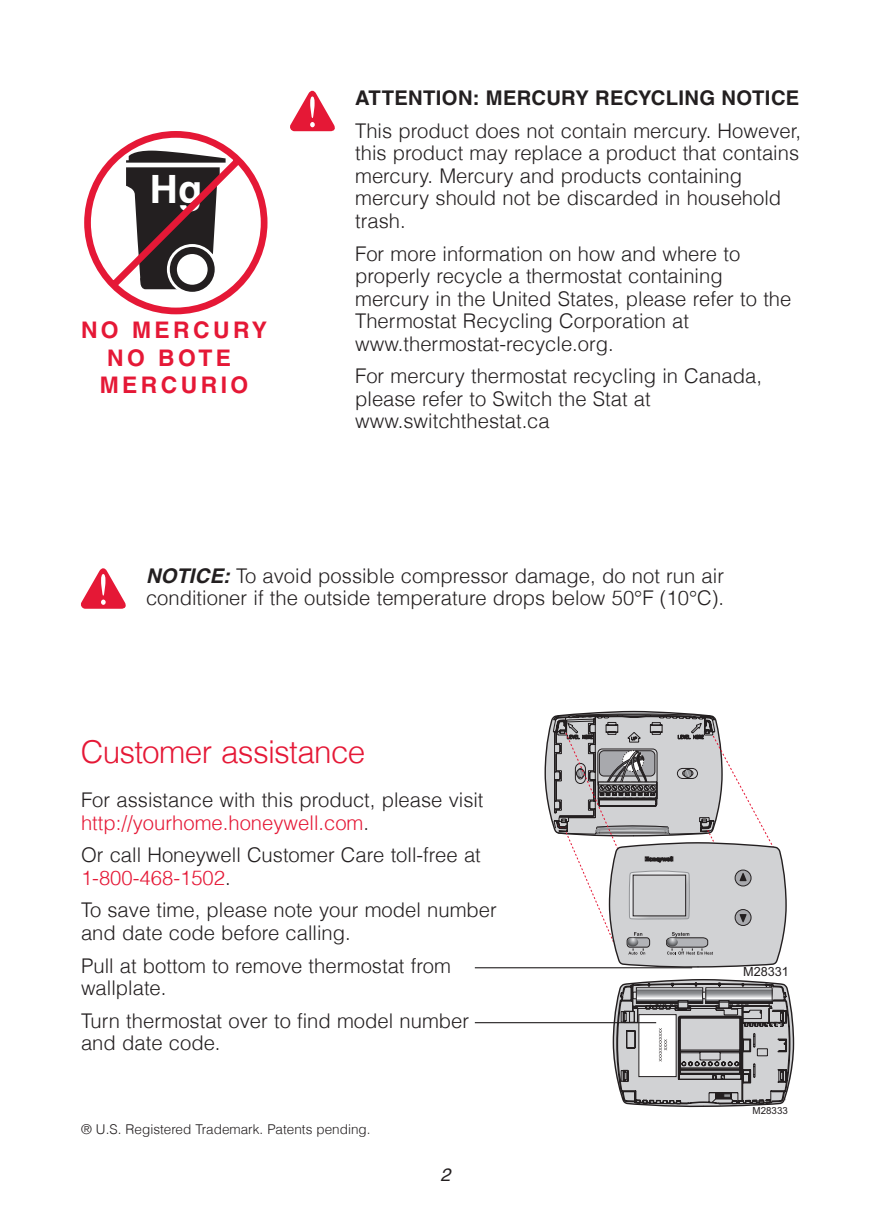
<style>
.page{position:relative;width:891px;height:1215px;background:#fff}
.page>*{position:absolute;margin:0;border:0;box-sizing:border-box;transform-origin:0 0}
.t1{font:700 39.15px "Helvetica LT";color:#fff}
.t2{font:300 31.5px "Helvetica LT";letter-spacing:-.025em;color:#e51836}
.t3{font:700 22.95px/27.4px "Helvetica LT";letter-spacing:.15em;color:#e51836;text-align:center}
.t4{font:300 20.25px/22.5px "Helvetica LT";color:#231f20}
.t5{font:700 20.25px "Helvetica LT";letter-spacing:.015em;color:#231f20}
.t6{font:italic 18px "Helvetica LT";color:#231f20}
.t7{font:300 13.5px "Helvetica LT";color:#231f20}
.t8{font:12.6px "Arial";color:#231f20}
.t9{font:9.67px "Arial";color:#231f20}
.s1{font-weight:700;font-style:italic}
.s2{color:#e51836}
</style>
<div class="page">
<svg style="left:613px;top:979px;width:181px;height:129px;background:#a7a6a8"></svg>
<svg style="left:290px;top:91px;width:45px;height:40px"></svg>
<svg style="left:81px;top:568px;width:45px;height:41px"></svg>
<svg style="left:84px;top:131px;width:184px;height:184px"></svg>
<hr style="left:475px;top:1022px;width:181px;height:1px;background:#231f20">
<hr style="left:475px;top:967px;width:217px;height:1px;background:#231f20">
<svg style="left:545px;top:711px;width:242px;height:257px"></svg>
<h1 class="t1" style="left:150px;top:165px;width:54px">Hg</h1>
<p class="t3" style="left:81px;top:316px;width:188px">NO MERCURY<br>NO BOTE<br>MERCURIO</p>
<p class="t5" style="left:355px;top:86px;width:446px">ATTENTION: MERCURY RECYCLING NOTICE</p>
<p class="t4" style="left:355px;top:119px;width:448px">This product does not contain mercury. However, this product may replace a product that contains mercury. Mercury and products containing mercury should not be discarded in household trash.</p>
<p class="t4" style="left:355px;top:242px;width:438px">For more information on how and where to properly recycle a thermostat containing mercury in the United States, please refer to the Thermostat Recycling Corporation at www.thermostat-recycle.org.</p>
<p class="t4" style="left:355px;top:365px;width:408px">For mercury thermostat recycling in Canada, please refer to Switch the Stat at www.switchthestat.ca</p>
<p class="t4" style="left:146px;top:564px;width:580px"><span class="s1">NOTICE:</span> To avoid possible compressor damage, do not run air conditioner if the outside temperature drops below 50°F (10°C).</p>
<h2 class="t2" style="left:81px;top:733px;width:286px">Customer assistance</h2>
<p class="t4" style="left:81px;top:789px;width:404px">For assistance with this product, please visit <span class="s2">http://yourhome.honeywell.com</span>.</p>
<p class="t4" style="left:81px;top:844px;width:401px">Or call Honeywell Customer Care toll-free at<br><span class="s2">1-800-468-1502</span>.</p>
<p class="t4" style="left:81px;top:899px;width:417px">To save time, please note your model number and date code before calling.</p>
<p class="t4" style="left:81px;top:954px;width:371px">Pull at bottom to remove thermostat from wallplate.</p>
<p class="t4" style="left:81px;top:1009px;width:390px">Turn thermostat over to find model number and date code.</p>
<p class="t7" style="left:81px;top:1121px;width:291px">® U.S. Registered Trademark. Patents pending.</p>
<p class="t6" style="left:440px;top:1164px;width:12px">2</p>
<p class="t8" style="left:743px;top:964px;width:47px">M28331</p>
<p class="t9" style="left:753px;top:1104px;width:37px">M28333</p>
</div>
